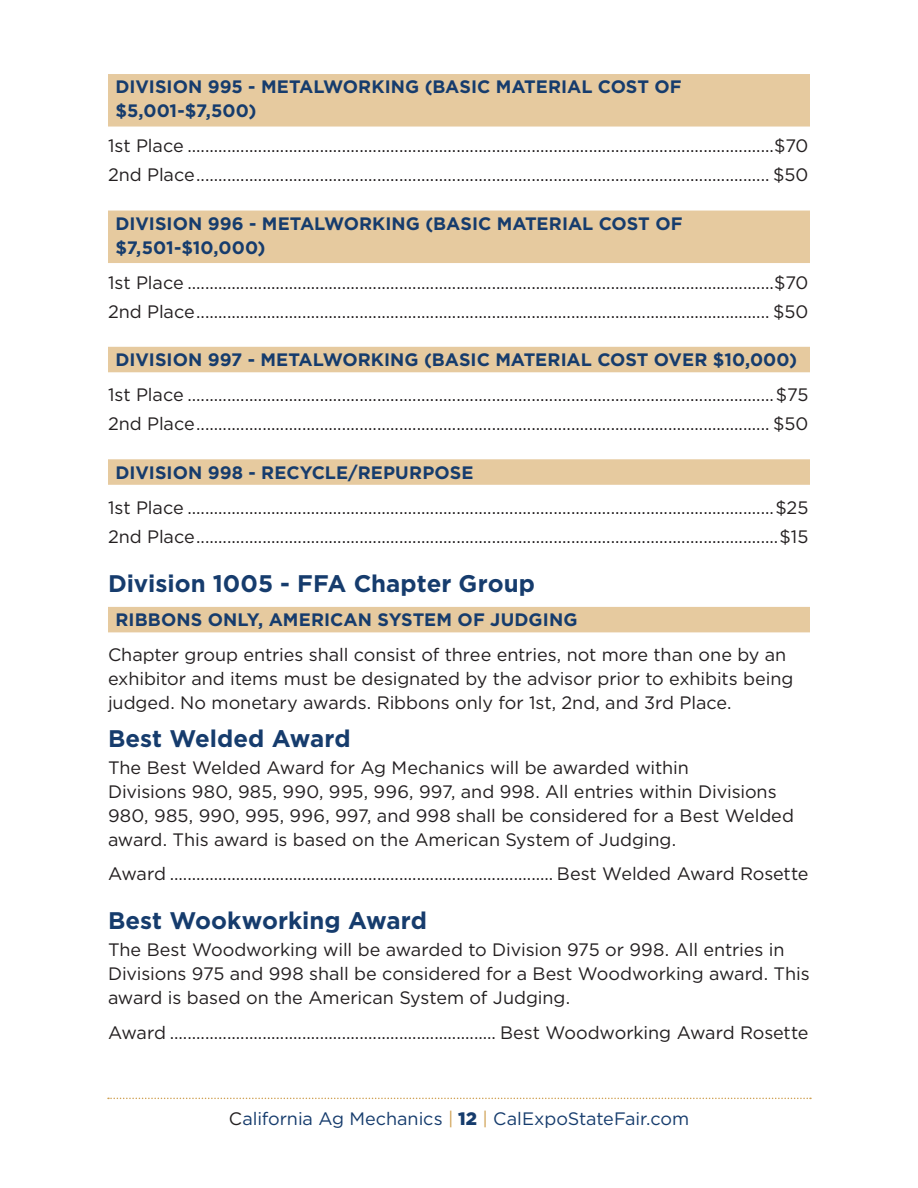
<style>
.page{position:relative;width:918px;height:1188px;background:#fff}
.page>*{position:absolute;margin:0;border:0;box-sizing:border-box;transform-origin:0 0}
.subheader{font:700 24px "Gotham";color:#163c6d}
.Body_Text{font:18px/24px "Gotham";letter-spacing:-.005em;color:#231f20}
.subheader_2{font:700 18px/24px "Gotham";letter-spacing:.005em;color:#163c6d}
.t1{font:18px "Gotham";letter-spacing:-.005em;color:#163c6d}
.s1{color:#231f20}
.s2{color:#cfa052}
.s3{font-weight:900}
</style>
<div class="page">
<svg style="left:108px;top:1098px;width:703px;height:1px"></svg>
<div style="left:108px;top:74px;width:702px;height:53px;background:#e6ca9f"></div>
<div style="left:108px;top:211px;width:702px;height:52px;background:#e6ca9f"></div>
<div style="left:108px;top:347px;width:702px;height:25px;background:#e6ca9f"></div>
<div style="left:108px;top:459px;width:702px;height:26px;background:#e6ca9f"></div>
<div style="left:108px;top:607px;width:702px;height:25px;background:#e6ca9f"></div>
<p class="subheader_2" style="left:116px;top:75px;width:568px">DIVISION 995 - METALWORKING (BASIC MATERIAL COST OF $5,001-$7,500)</p>
<p class="Body_Text" style="left:108px;top:133px;width:702px">1st Place .....................................................................................................................................$70</p>
<p class="Body_Text" style="left:108px;top:163px;width:702px">2nd Place.................................................................................................................................. $50</p>
<p class="subheader_2" style="left:116px;top:211px;width:569px">DIVISION 996 - METALWORKING (BASIC MATERIAL COST OF $7,501-$10,000)</p>
<p class="Body_Text" style="left:108px;top:270px;width:702px">1st Place .....................................................................................................................................$70</p>
<p class="Body_Text" style="left:108px;top:299px;width:702px">2nd Place.................................................................................................................................. $50</p>
<p class="subheader_2" style="left:116px;top:348px;width:683px">DIVISION 997 - METALWORKING (BASIC MATERIAL COST OVER $10,000)</p>
<p class="Body_Text" style="left:108px;top:382px;width:702px">1st Place .....................................................................................................................................$75</p>
<p class="Body_Text" style="left:108px;top:412px;width:702px">2nd Place.................................................................................................................................. $50</p>
<p class="subheader_2" style="left:116px;top:460px;width:359px">DIVISION 998 - RECYCLE/REPURPOSE</p>
<p class="Body_Text" style="left:108px;top:495px;width:702px">1st Place .....................................................................................................................................$25</p>
<p class="Body_Text" style="left:108px;top:524px;width:702px">2nd Place....................................................................................................................................$15</p>
<p class="subheader" style="left:108px;top:567px;width:429px">Division 1005 - FFA Chapter Group</p>
<p class="subheader_2" style="left:116px;top:608px;width:464px">RIBBONS ONLY, AMERICAN SYSTEM OF JUDGING</p>
<p class="Body_Text" style="left:108px;top:642px;width:687px">Chapter group entries shall consist of three entries, not more than one by an exhibitor and items must be designated by the advisor prior to exhibits being judged. No monetary awards. Ribbons only for 1st, 2nd, and 3rd Place.</p>
<p class="subheader" style="left:108px;top:723px;width:244px">Best Welded Award</p>
<p class="Body_Text" style="left:108px;top:755px;width:687px">The Best Welded Award for Ag Mechanics will be awarded within<br>Divisions 980, 985, 990, 995, 996, 997, and 998. All entries within Divisions 980, 985, 990, 995, 996, 997, and 998 shall be considered for a Best Welded award. This award is based on the American System of Judging.</p>
<p class="Body_Text" style="left:108px;top:862px;width:702px">Award ....................................................................................... Best Welded Award Rosette</p>
<p class="subheader" style="left:108px;top:905px;width:321px">Best Wookworking Award</p>
<p class="Body_Text" style="left:108px;top:937px;width:703px">The Best Woodworking will be awarded to Division 975 or 998. All entries in<br>Divisions 975 and 998 shall be considered for a Best Woodworking award. This award is based on the American System of Judging.</p>
<p class="Body_Text" style="left:108px;top:1020px;width:702px">Award .......................................................................... Best Woodworking Award Rosette</p>
<p class="t1" style="left:229px;top:1107px;width:462px"><span class="s1">C</span>alifornia Ag Mechanics <span class="s2">|</span> <span class="s3">12</span> <span class="s2">|</span> CalExpoStateFair.com</p>
</div>
